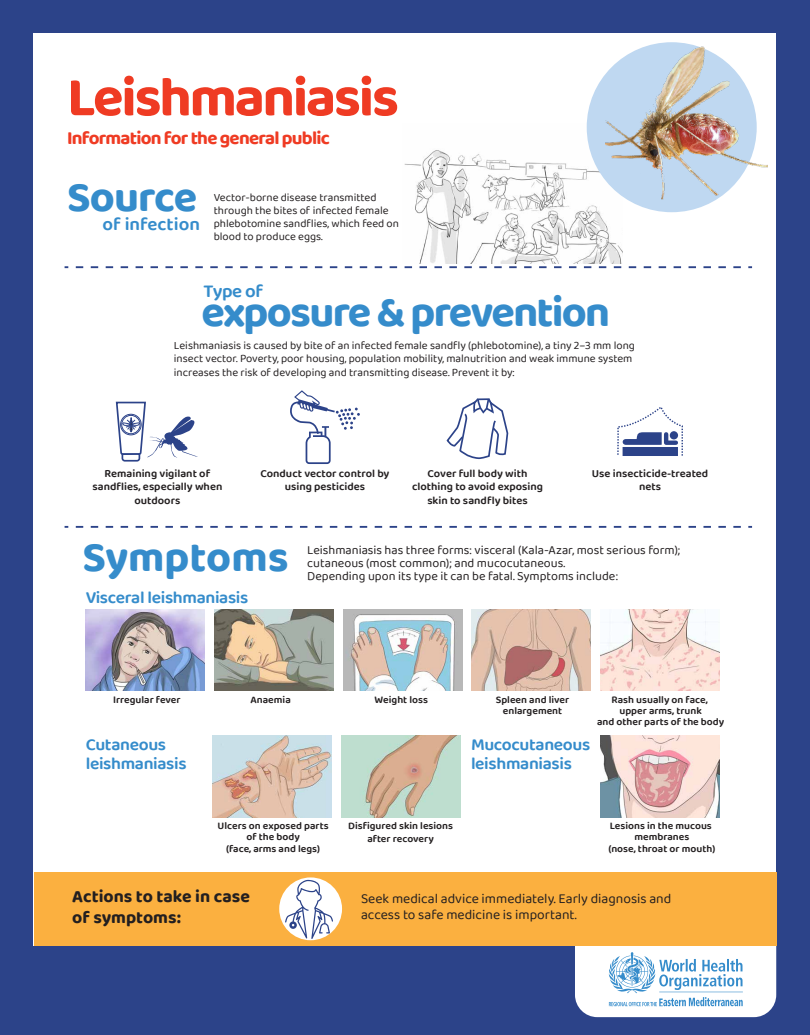
<style>
.page{position:relative;width:810px;height:1035px;background:#2c4389}
.page>*{position:absolute;margin:0;border:0;box-sizing:border-box;transform-origin:0 0}
.t1{font:700 56.25px "Baloo Chettan 2";letter-spacing:-.04em;color:#ef3b23}
.t2{font:700 43.31px "Baloo Chettan 2";letter-spacing:-.04em;color:#358ccb}
.t3{font:700 43.31px "Baloo Chettan 2";color:#358ccb}
.t4{font:700 18.75px "Baloo Chettan 2";letter-spacing:-.04em;color:#ef3b23}
.t5{font:600 18.75px "Baloo Chettan 2";color:#358ccb}
.t6{font:700 17.62px/21.2px "Baloo Chettan 2";color:#231f20}
.t7{font:600 17.5px/18.8px "Baloo Chettan 2";letter-spacing:-.02em;color:#358ccb}
.t8{font:13.75px/15.6px "Baloo Chettan 2";color:#231f20}
.t9{font:12.5px/13.1px "Baloo Chettan 2";color:#231f20}
.t10{font:11.25px/13.1px "Baloo Chettan 2";color:#231f20}
.t11{font:600 11.25px/13.5px "Baloo Chettan 2";color:#231f20;text-align:center}
.t12{font:600 10.44px/11.3px "Baloo Chettan 2";color:#231f20;text-align:center}
</style>
<div class="page">
<div style="left:34px;top:34px;width:742px;height:912px;background:#fff"></div>
<img style="left:404px;top:123px;width:219px;height:141px">
<div style="left:575px;top:853px;width:201px;height:164px;background:#fff;border-radius:22px"></div>
<div style="left:34px;top:872px;width:742px;height:74px;background:#fbb040"></div>
<svg style="left:608px;top:952px;width:135px;height:54px"></svg>
<svg style="left:76px;top:266px;width:676px;height:2px"></svg>
<svg style="left:76px;top:526px;width:676px;height:2px"></svg>
<svg style="left:115px;top:401px;width:83px;height:61px"></svg>
<div style="left:121px;top:415px;width:19px;height:19px;border:1px solid #2c4389;border-radius:50%"></div>
<div style="left:120px;top:414px;width:22px;height:21px;border:1px solid #2c4389;border-radius:50%"></div>
<svg style="left:617px;top:407px;width:66px;height:49px"></svg>
<svg style="left:446px;top:398px;width:63px;height:62px"></svg>
<svg style="left:290px;top:390px;width:70px;height:74px"></svg>
<img style="left:86px;top:610px;width:118px;height:81px">
<img style="left:214px;top:610px;width:119px;height:81px">
<img style="left:344px;top:610px;width:119px;height:81px">
<img style="left:472px;top:610px;width:119px;height:81px">
<img style="left:601px;top:610px;width:118px;height:81px">
<img style="left:213px;top:736px;width:118px;height:81px">
<img style="left:341px;top:736px;width:119px;height:81px">
<div style="left:587px;top:42px;width:170px;height:170px;background:#bfd8f1;border-radius:50%"></div>
<img style="left:606px;top:45px;width:161px;height:161px">
<img style="left:601px;top:736px;width:118px;height:81px">
<div style="left:279px;top:877px;width:63px;height:63px;background:#fff;border-radius:50%"></div>
<svg style="left:285px;top:880px;width:48px;height:59px"></svg>
<h1 class="t1" style="left:67px;top:55px;width:333px">Leishmaniasis</h1>
<h3 class="t4" style="left:67px;top:124px;width:265px">Information for the general public</h3>
<h2 class="t2" style="left:67px;top:165px;width:132px">Source</h2>
<h3 class="t5" style="left:102px;top:210px;width:99px">of infection</h3>
<p class="t10" style="left:214px;top:191px;width:187px">Vector-borne disease transmitted through the bites of infected female phlebotomine sandflies, which feed on blood to produce eggs.</p>
<h3 class="t5" style="left:203px;top:277px;width:61px">Type of</h3>
<h2 class="t2" style="left:201px;top:280px;width:410px">exposure &amp; prevention</h2>
<p class="t10" style="left:174px;top:339px;width:462px">Leishmaniasis is caused by bite of an infected female sandfly (phlebotomine), a tiny 2–3 mm long insect vector. Poverty, poor housing, population mobility, malnutrition and weak immune system increases the risk of developing and transmitting disease. Prevent it by:</p>
<p class="t11" style="left:93px;top:466px;width:131px">Remaining vigilant of sandflies, especially when outdoors</p>
<p class="t11" style="left:261px;top:466px;width:130px">Conduct vector control by using pesticides</p>
<p class="t11" style="left:412px;top:466px;width:133px">Cover full body with clothing to avoid exposing skin to sandfly bites</p>
<p class="t11" style="left:592px;top:466px;width:118px">Use insecticide-treated nets</p>
<p class="t9" style="left:307px;top:543px;width:375px">Leishmaniasis has three forms: visceral (Kala-Azar, most serious form); cutaneous (most common); and mucocutaneous.</p>
<h2 class="t3" style="left:82px;top:525px;width:208px">Symptoms</h2>
<p class="t9" style="left:307px;top:570px;width:312px">Depending upon its type it can be fatal. Symptoms include:</p>
<h3 class="t7" style="left:86px;top:587px;width:164px">Visceral leishmaniasis</h3>
<p class="t12" style="left:113px;top:694px;width:69px">Irregular fever</p>
<p class="t12" style="left:251px;top:694px;width:42px">Anaemia</p>
<p class="t12" style="left:375px;top:694px;width:55px">Weight loss</p>
<p class="t12" style="left:496px;top:694px;width:75px">Spleen and liver enlargement</p>
<p class="t12" style="left:597px;top:694px;width:129px">Rash usually on face,<br>upper arms, trunk<br>and other parts of the body</p>
<h3 class="t7" style="left:471px;top:735px;width:121px">Mucocutaneous leishmaniasis</h3>
<h3 class="t7" style="left:86px;top:735px;width:102px">Cutaneous leishmaniasis</h3>
<p class="t12" style="left:218px;top:820px;width:113px">Ulcers on exposed parts of the body<br>(face, arms and legs)</p>
<p class="t12" style="left:348px;top:819px;width:106px;line-height:12.6px">Disfigured skin lesions after recovery</p>
<p class="t12" style="left:608px;top:820px;width:108px">Lesions in the mucous membranes<br>(nose, throat or mouth)</p>
<h3 class="t6" style="left:72px;top:885px;width:179px">Actions to take in case of symptoms:</h3>
<p class="t8" style="left:361px;top:891px;width:312px">Seek medical advice immediately. Early diagnosis and access to safe medicine is important.</p>
</div>
